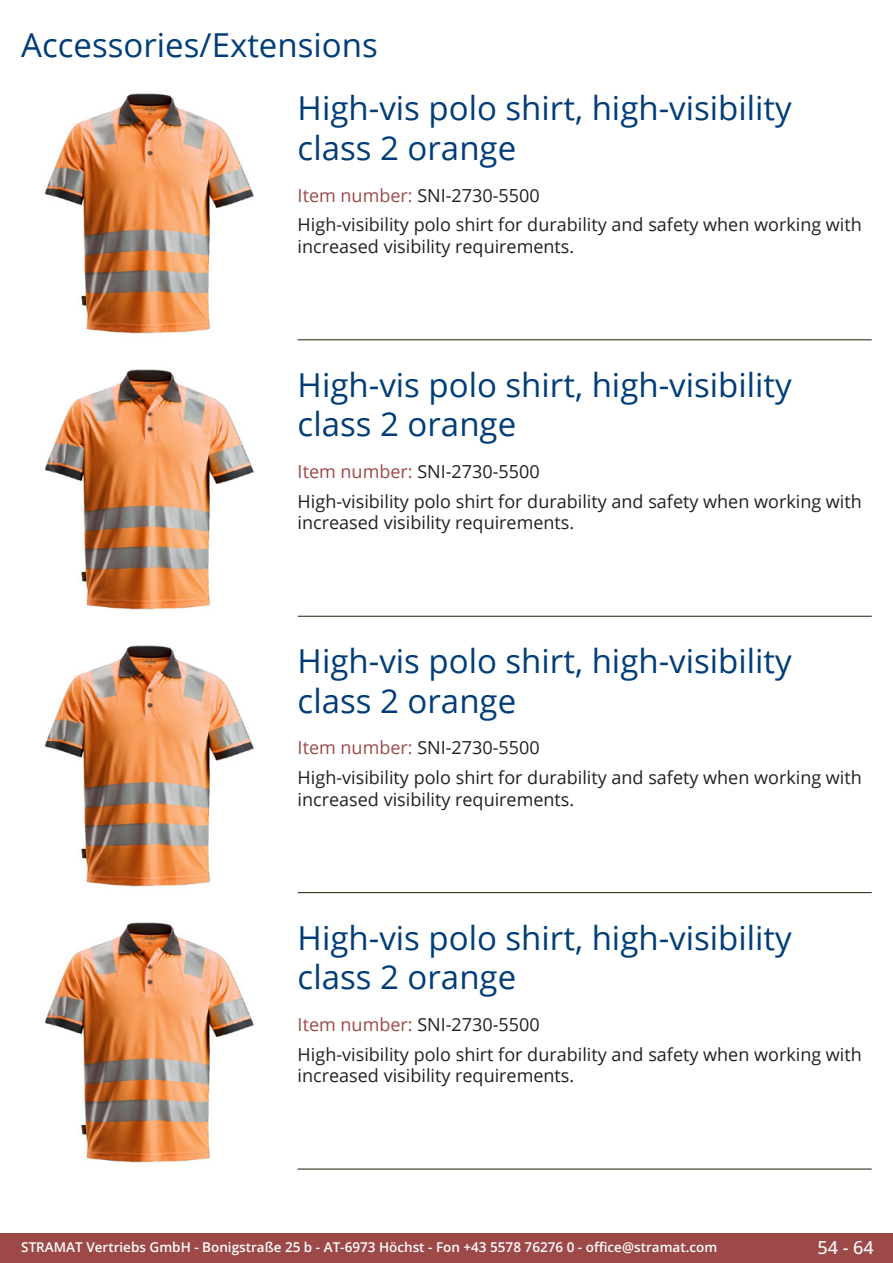
<style>
.page{position:relative;width:893px;height:1263px;background:#fff}
.page>*{position:absolute;margin:0;border:0;box-sizing:border-box;transform-origin:0 0}
.Produkttitel{font:33px/39.6px "Open Sans";color:#003d78}
.RastTitel{font:33px "Open Sans";color:#003d78}
.Beschreibung_Text{font:18px/21.6px "Open Sans";color:#231f20}
.TechDaten_Überschrif{font:18px "Open Sans";color:#231f20}
.t1{font:500 18px "Open Sans";color:#fff}
.t2{font:600 13.5px "Open Sans";color:#fff}
.s1{color:#9c4948}
</style>
<div class="page">
<div style="left:0;top:1233px;width:893px;height:30px;background:#9c4948"></div>
<hr style="left:298px;top:340px;width:574px;height:1px;background:#201d08">
<hr style="left:298px;top:616px;width:574px;height:1px;background:#201d08">
<hr style="left:298px;top:892px;width:574px;height:1px;background:#201d08">
<hr style="left:298px;top:1169px;width:574px;height:1px;background:#201d08">
<img style="left:45px;top:93px;width:209px;height:241px">
<img style="left:45px;top:369px;width:209px;height:241px">
<img style="left:45px;top:645px;width:209px;height:242px">
<img style="left:45px;top:922px;width:209px;height:241px">
<p class="RastTitel" style="left:21px;top:22px;width:358px">Accessories/Extensions</p>
<p class="Produkttitel" style="left:298px;top:88px;width:496px">High-vis polo shirt, high-visibility class 2 orange</p>
<p class="TechDaten_Überschrif" style="left:298px;top:183px;width:244px"><span class="s1">Item number:</span> SNI-2730-5500</p>
<p class="Beschreibung_Text" style="left:298px;top:214px;width:566px">High-visibility polo shirt for durability and safety when working with increased visibility requirements.</p>
<p class="Produkttitel" style="left:298px;top:364px;width:496px">High-vis polo shirt, high-visibility class 2 orange</p>
<p class="TechDaten_Überschrif" style="left:298px;top:459px;width:244px"><span class="s1">Item number:</span> SNI-2730-5500</p>
<p class="Beschreibung_Text" style="left:298px;top:490px;width:566px">High-visibility polo shirt for durability and safety when working with increased visibility requirements.</p>
<p class="Produkttitel" style="left:298px;top:640px;width:496px">High-vis polo shirt, high-visibility class 2 orange</p>
<p class="TechDaten_Überschrif" style="left:298px;top:735px;width:244px"><span class="s1">Item number:</span> SNI-2730-5500</p>
<p class="Beschreibung_Text" style="left:298px;top:766px;width:566px">High-visibility polo shirt for durability and safety when working with increased visibility requirements.</p>
<p class="Produkttitel" style="left:298px;top:917px;width:496px">High-vis polo shirt, high-visibility class 2 orange</p>
<p class="TechDaten_Überschrif" style="left:298px;top:1012px;width:244px"><span class="s1">Item number:</span> SNI-2730-5500</p>
<p class="Beschreibung_Text" style="left:298px;top:1043px;width:566px">High-visibility polo shirt for durability and safety when working with increased visibility requirements.</p>
<p class="t2" style="left:21px;top:1238px;width:698px">STRAMAT Vertriebs GmbH - Bonigstraße 25 b - AT-6973 Höchst - Fon +43 5578 76276 0 - office@stramat.com</p>
<p class="t1" style="left:817px;top:1234px;width:58px">54 - 64</p>
</div>
